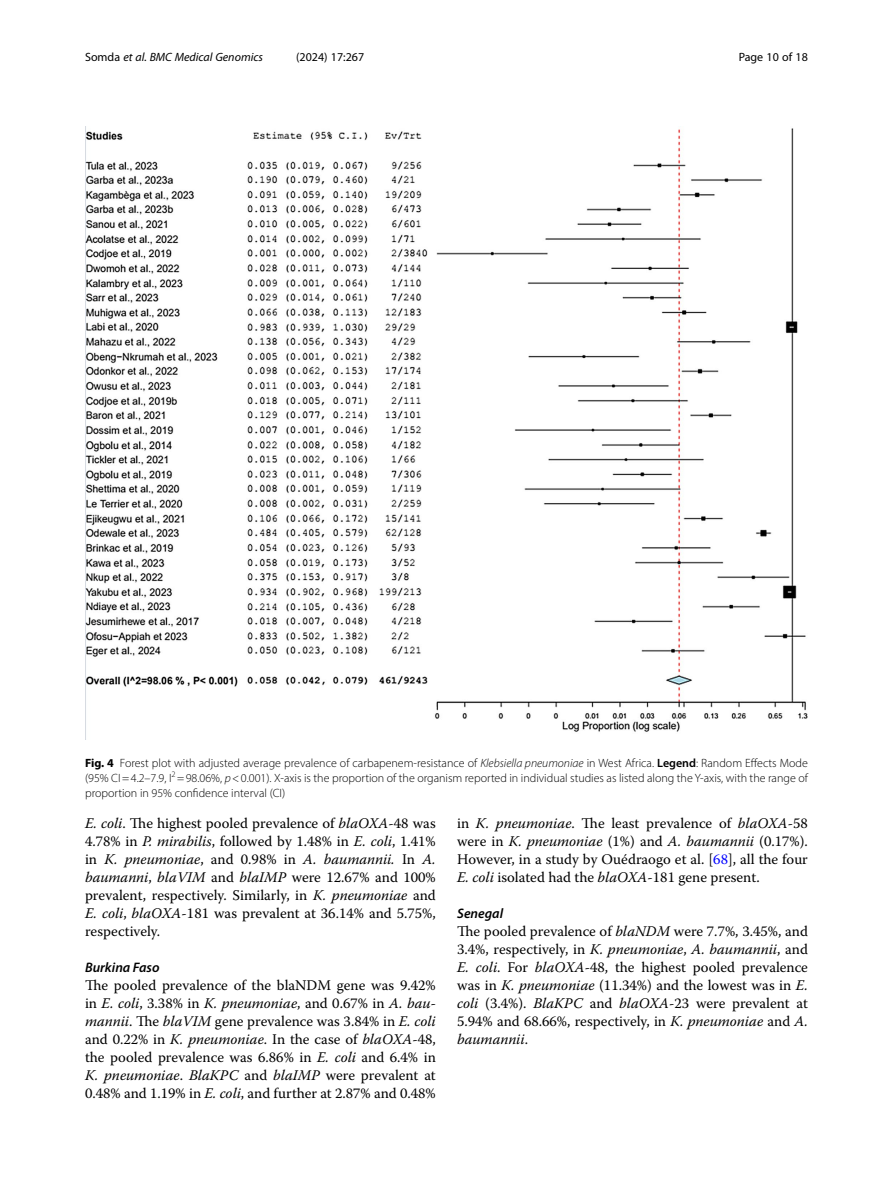
<style>
.page{position:relative;width:893px;height:1191px;background:#fff}
.page>*{position:absolute;margin:0;border:0;box-sizing:border-box;transform-origin:0 0}
.Body_Text{font:14.7px/18px "Warnock Pro";color:#000;text-align:justify}
.Head_3{font:italic 600 13.8px "Myriad Pro";color:#000}
.Figure_Caption{font:300 12px/15px "Myriad Pro";color:#000;text-align:justify}
.t1{font:italic 12px "Myriad Pro";color:#000}
.t2{font:12px "Myriad Pro";color:#000}
.s1{font-style:normal}
.s2{font-weight:700}
.s3{font-style:italic}
.s4{font-weight:600}
.s5{color:#00f}
</style>
<div class="page">
<img style="left:85px;top:126px;width:723px;height:614px">
<p class="t1" style="left:85px;top:50px;width:179px"><span class="s1">Somda</span> et al. BMC Medical Genomics</p>
<p class="t2" style="left:296px;top:50px;width:70px">(2024) 17:267</p>
<p class="t2" style="left:739px;top:50px;width:71px">Page 10 of 18</p>
<p class="Figure_Caption" style="left:85px;top:755px;width:724px"><span class="s2">Fig. 4</span> Forest plot with adjusted average prevalence of carbapenem-resistance of <span class="s3">Klebsiella pneumoniae</span> in West Africa. <span class="s4">Legend</span>: Random Effects Mode (95% CI=4.2–7.9, I<sup>2</sup> =98.06%, <span class="s3">p</span>&lt;0.001). X-axis is the proportion of the organism reported in individual studies as listed along the Y-axis, with the range of proportion in 95% confidence interval (CI)</p>
<p class="Body_Text" style="left:85px;top:814px;width:352px"><span class="s3">E. coli</span>. The highest pooled prevalence of <span class="s3">blaOXA</span>-48 was 4.78% in <span class="s3">P. mirabilis</span>, followed by 1.48% in <span class="s3">E. coli</span>, 1.41% in <span class="s3">K. pneumoniae</span>, and 0.98% in <span class="s3">A. baumannii.</span> In <span class="s3">A. baumanni</span>, <span class="s3">blaVIM</span> and <span class="s3">blaIMP</span> were 12.67% and 100% prevalent, respectively. Similarly, in <span class="s3">K. pneumoniae</span> and <span class="s3">E. coli</span>, <span class="s3">blaOXA</span>-181 was prevalent at 36.14% and 5.75%, respectively.</p>
<p class="Head_3" style="left:85px;top:959px;width:76px">Burkina Faso</p>
<p class="Body_Text" style="left:85px;top:976px;width:352px">The pooled prevalence of the blaNDM gene was 9.42% in <span class="s3">E. coli</span>, 3.38% in <span class="s3">K. pneumoniae</span>, and 0.67% in <span class="s3">A. bau&shy;mannii</span>. The <span class="s3">blaVIM</span> gene prevalence was 3.84% in <span class="s3">E. coli </span>and 0.22% in <span class="s3">K. pneumoniae</span>. In the case of <span class="s3">blaOXA</span>-48, the pooled prevalence was 6.86% in <span class="s3">E. coli</span> and 6.4% in <span class="s3">K. pneumoniae</span>. <span class="s3">BlaKPC</span> and <span class="s3">blaIMP</span> were prevalent at 0.48% and 1.19% in <span class="s3">E. coli</span>, and further at 2.87% and 0.48%</p>
<p class="Body_Text" style="left:457px;top:814px;width:352px">in <span class="s3">K. pneumoniae</span>. The least prevalence of <span class="s3">blaOXA</span>-58 were in <span class="s3">K. pneumoniae</span> (1%) and <span class="s3">A. baumannii</span> (0.17%).<br>However, in a study by Ouédraogo et al. [<span class="s5">68</span>], all the four <span class="s3">E. coli</span> isolated had the <span class="s3">blaOXA</span>-181 gene present.</p>
<p class="Head_3" style="left:457px;top:905px;width:48px">Senegal</p>
<p class="Body_Text" style="left:457px;top:922px;width:352px">The pooled prevalence of <span class="s3">blaNDM</span> were 7.7%, 3.45%, and 3.4%, respectively, in <span class="s3">K. pneumoniae</span>, <span class="s3">A. baumannii</span>, and <span class="s3">E. coli</span>. For <span class="s3">blaOXA</span>-48, the highest pooled prevalence was in <span class="s3">K. pneumoniae</span> (11.34%) and the lowest was in <span class="s3">E. coli</span> (3.4%). <span class="s3">BlaKPC</span> and <span class="s3">blaOXA</span>-23 were prevalent at 5.94% and 68.66%, respectively, in <span class="s3">K. pneumoniae</span> and <span class="s3">A. baumannii</span>.</p>
</div>
